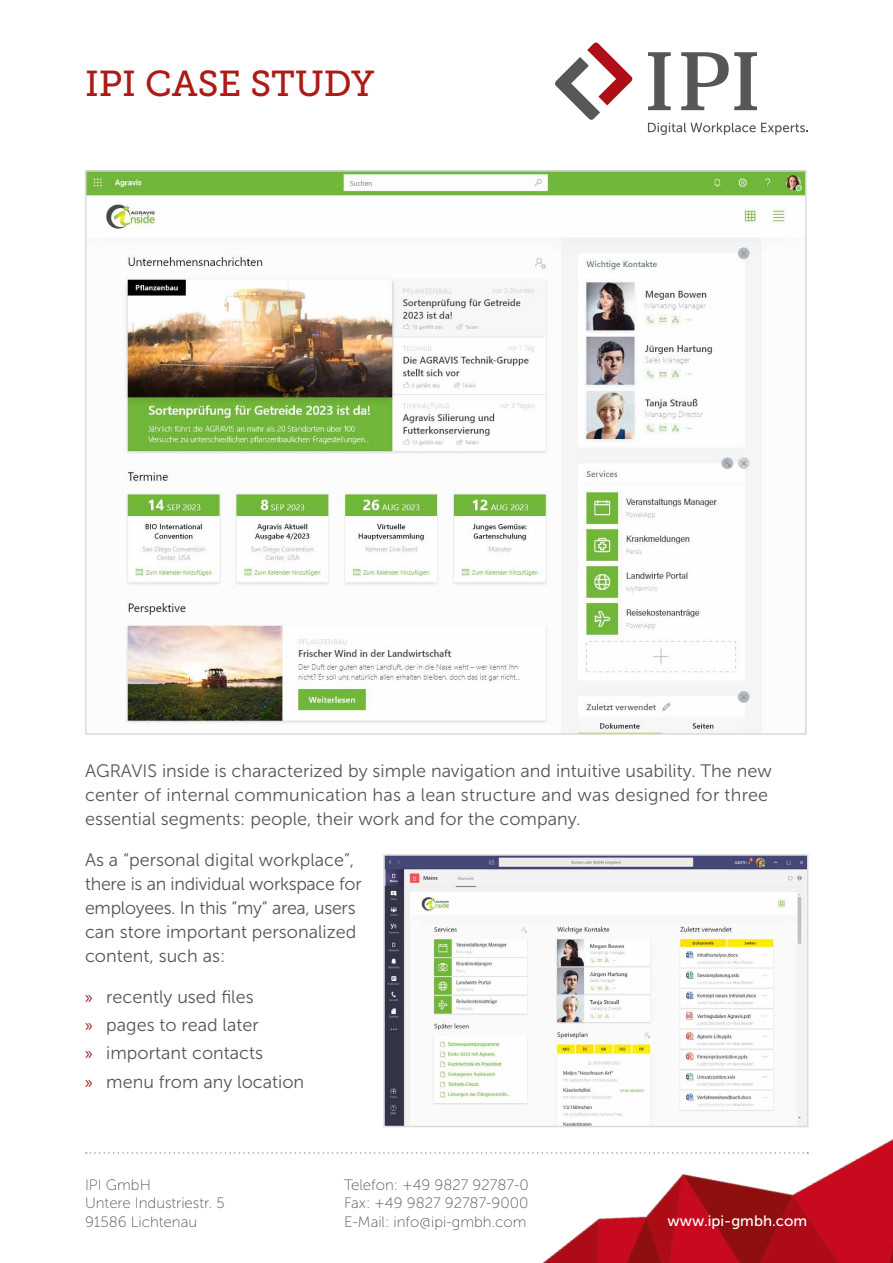
<style>
.page{position:relative;width:893px;height:1263px;background:#fff}
.page>*{position:absolute;margin:0;border:0;box-sizing:border-box;transform-origin:0 0}
.t1{font:36px "Museo Slab 500";color:#ad1b19}
.t2{font:18px/24px "Museo Sans 300";color:#575756}
.t3{font:15px/18.6px "Museo Sans 100";color:#565655}
.t4{font:15px "Museo Sans 500";color:#fff}
.s1{font-family:"Myriad Pro";color:#9b1f1d}
</style>
<div class="page">
<img style="left:446px;top:1120px;width:447px;height:143px">
<svg style="left:555px;top:43px;width:78px;height:77px"></svg>
<svg style="left:648px;top:52px;width:109px;height:58px"></svg>
<svg style="left:648px;top:123px;width:160px;height:12px"></svg>
<svg style="left:86px;top:1152px;width:722px;height:2px"></svg>
<img style="left:88px;top:173px;width:716px;height:559px">
<img style="left:386px;top:857px;width:419px;height:267px">
<div style="left:383px;top:854px;width:425px;height:273px;border:2px solid #dadada"></div>
<h1 class="t1" style="left:85px;top:64px;width:291px">IPI CASE STUDY</h1>
<p class="t2" style="left:85px;top:759px;width:688px">AGRAVIS inside is characterized by simple navigation and intuitive usability. The new center of internal communication has a lean structure and was designed for three essential segments: people, their work and for the company.</p>
<p class="t2" style="left:85px;top:848px;width:278px">As a “personal digital workplace”, there is an individual workspace for employees. In this “my“ area, users can store important personalized content, such as:</p>
<p class="t2" style="left:85px;top:982px;width:221px;line-height:28.2px"><span class="s1">»</span> recently used files<br><span class="s1">»</span> pages to read later<br><span class="s1">»</span> important contacts<br><span class="s1">»</span> menu from any location</p>
<p class="t3" style="left:85px;top:1175px;width:141px">IPI GmbH<br>Untere Industriestr. 5<br>91586 Lichtenau</p>
<p class="t3" style="left:344px;top:1175px;width:186px;text-align:justify">Telefon: +49 9827 92787-0<br>Fax: +49 9827 92787-9000<br>E-Mail: info@ipi-gmbh.com</p>
<p class="t4" style="left:668px;top:1213px;width:141px">www.ipi-gmbh.com</p>
</div>
